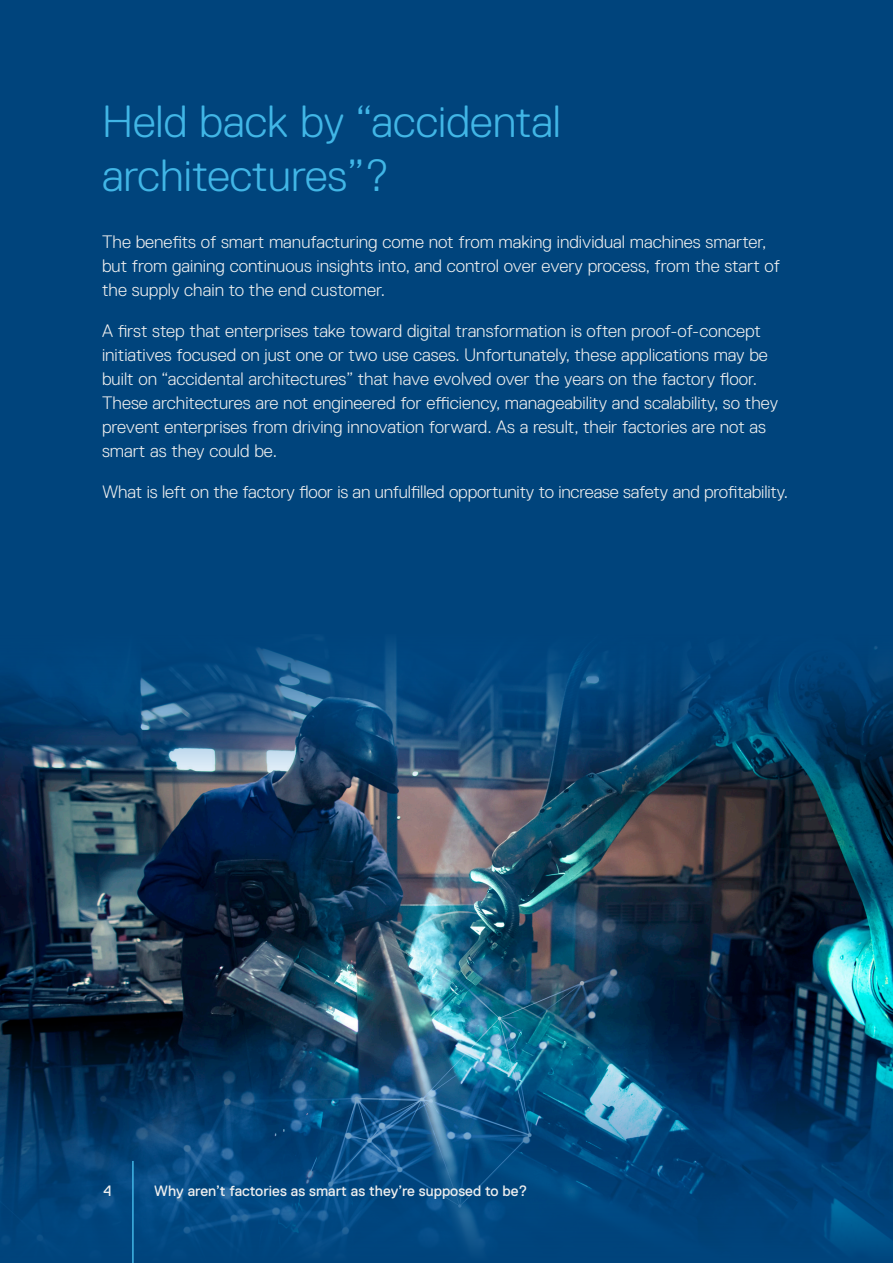
<style>
.page{position:relative;width:893px;height:1263px;background:#00447c}
.page>*{position:absolute;margin:0;border:0;box-sizing:border-box;transform-origin:0 0}
.t1{font:300 45px/54px "Dell Replica";color:#41b6e6}
.t2{font:300 18px/24px "Dell Replica";color:#eee}
.t3{font:15px "Dell Replica";color:#eee}
</style>
<div class="page">
<img style="left:0;top:787px;width:893px;height:238px">
<svg style="left:0;top:638px;width:893px;height:149px"></svg>
<svg style="left:0;top:1025px;width:893px;height:224px"></svg>
<hr style="left:132px;top:1161px;width:2px;height:102px;background:#41b6e6">
<p class="t1" style="left:102px;top:95px;width:460px">Held back by “accidental architectures”?</p>
<p class="t2" style="left:102px;top:230px;width:679px">The benefits of smart manufacturing come not from making individual machines smarter, but from gaining continuous insights into, and control over every process, from the start of the supply chain to the end customer.</p>
<p class="t2" style="left:102px;top:319px;width:678px">A first step that enterprises take toward digital transformation is often proof-of-concept initiatives focused on just one or two use cases. Unfortunately, these applications may be built on “accidental architectures” that have evolved over the years on the factory floor.<br>These architectures are not engineered for efficiency, manageability and scalability, so they prevent enterprises from driving innovation forward. As a result, their factories are not as smart as they could be.</p>
<p class="t2" style="left:102px;top:480px;width:687px">What is left on the factory floor is an unfulfilled opportunity to increase safety and profitability.</p>
<p class="t3" style="left:103px;top:1182px;width:10px">4</p>
<p class="t3" style="left:154px;top:1182px;width:375px">Why aren’t factories as smart as they’re supposed to be?</p>
</div>
